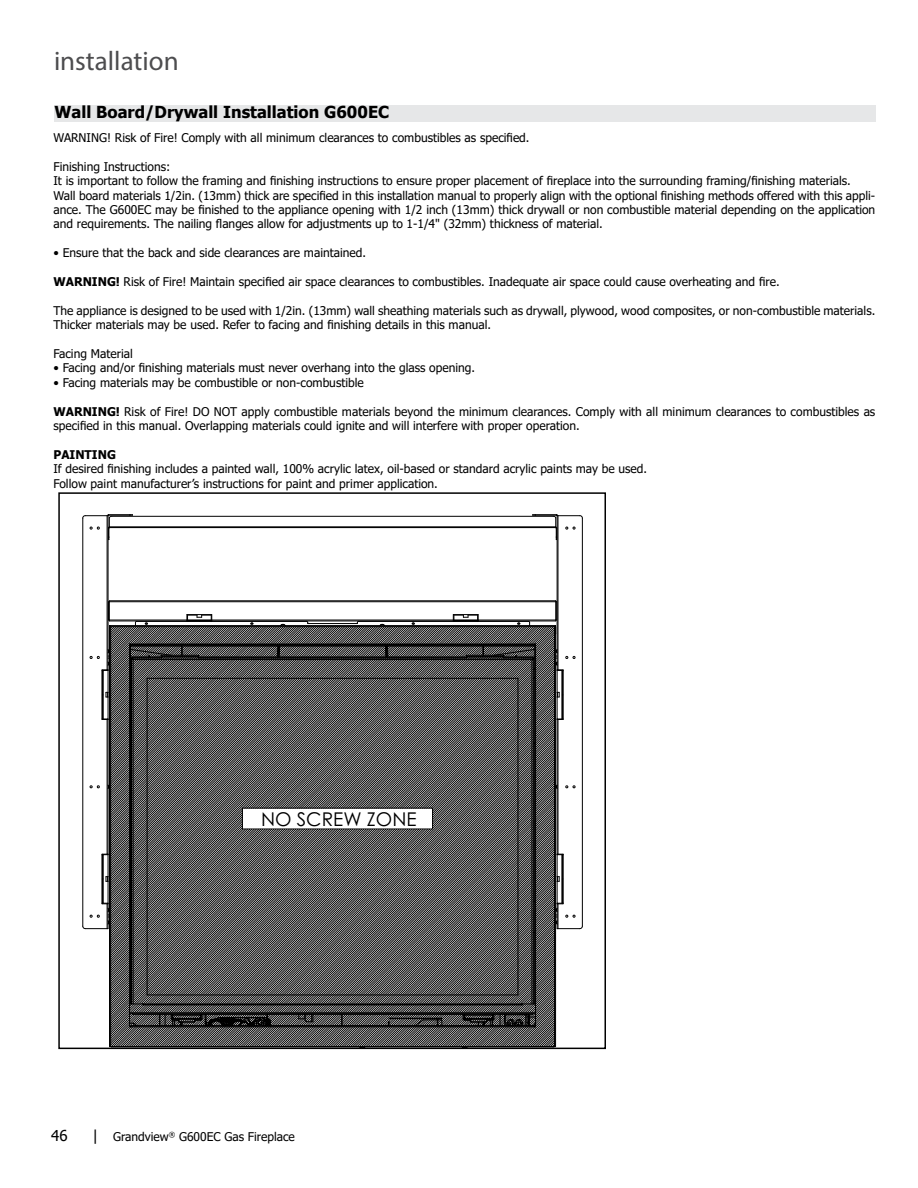
<style>
.page{position:relative;width:918px;height:1188px;background:#fff}
.page>*{position:absolute;margin:0;border:0;box-sizing:border-box;transform-origin:0 0}
.t1{font:27px "Myriad Pro";color:#4d4d4f}
.t2{font:18.9px "Century Gothic";color:#000}
.t3{font:700 16.5px "Tahoma";color:#000}
.t4{font:15px "Tahoma";color:#000}
.t5{font:12px/14.4px "Tahoma";color:#000}
.t6{font:700 12px "Tahoma";color:#000}
.s1{font-weight:700}
.s2{font-size:15px}
</style>
<div class="page">
<div style="left:55px;top:106px;width:821px;height:16px;background:#e6e7e8"></div>
<hr style="left:112px;top:516px;width:441px;height:1px;background:#000">
<hr style="left:109px;top:527px;width:447px;height:1px;background:#000">
<hr style="left:109px;top:600px;width:447px;height:1px;background:#000">
<hr style="left:557px;top:516px;width:1px;height:154px;background:#000">
<hr style="left:582px;top:518px;width:1px;height:408px;background:#000">
<svg style="left:532px;top:514px;width:51px;height:26px"></svg>
<hr style="left:558px;top:516px;width:1px;height:154px;background:#000">
<hr style="left:108px;top:516px;width:1px;height:154px;background:#000">
<hr style="left:107px;top:516px;width:1px;height:154px;background:#000">
<svg style="left:82px;top:514px;width:51px;height:26px"></svg>
<hr style="left:82px;top:518px;width:1px;height:408px;background:#000">
<svg style="left:82px;top:601px;width:501px;height:445px"></svg>
<div style="left:58px;top:492px;width:548px;height:557px;border:2px solid #000"></div>
<h1 class="t1" style="left:54px;top:44px;width:126px">installation</h1>
<h3 class="t3" style="left:55px;top:101px;width:336px">Wall Board/Drywall Installation G600EC</h3>
<p class="t5" style="left:53px;top:131px;width:478px">WARNING! Risk of Fire! Comply with all minimum clearances to combustibles as specified.</p>
<p class="t5" style="left:53px;top:160px;width:823px">Finishing Instructions:<br>It is important to follow the framing and finishing instructions to ensure proper placement of fireplace into the surrounding framing/finishing materials.<br>Wall board materials 1/2in. (13mm) thick are specified in this installation manual to properly align with the optional finishing methods offered with this appli&shy;ance. The G600EC may be finished to the appliance opening with 1/2 inch (13mm) thick drywall or non combustible material depending on the application and requirements. The nailing flanges allow for adjustments up to 1-1/4" (32mm) thickness of material.</p>
<p class="t5" style="left:53px;top:246px;width:314px">• Ensure that the back and side clearances are maintained.</p>
<p class="t5" style="left:53px;top:275px;width:728px"><span class="s1">WARNING!</span> Risk of Fire! Maintain specified air space clearances to combustibles. Inadequate air space could cause overheating and fire.</p>
<p class="t5" style="left:53px;top:304px;width:823px">The appliance is designed to be used with 1/2in. (13mm) wall sheathing materials such as drywall, plywood, wood composites, or non-combustible materials.<br>Thicker materials may be used. Refer to facing and finishing details in this manual.</p>
<p class="t5" style="left:53px;top:347px;width:81px">Facing Material</p>
<p class="t5" style="left:53px;top:362px;width:423px">• Facing and/or finishing materials must never overhang into the glass opening.</p>
<p class="t5" style="left:53px;top:376px;width:312px">• Facing materials may be combustible or non-combustible</p>
<p class="t5" style="left:53px;top:405px;width:823px"><span class="s1">WARNING!</span> Risk of Fire! DO NOT apply combustible materials beyond the minimum clearances. Comply with all minimum clearances to combustibles as specified in this manual. Overlapping materials could ignite and will interfere with proper operation.</p>
<p class="t6" style="left:53px;top:446px;width:64px">PAINTING</p>
<p class="t5" style="left:53px;top:462px;width:595px">If desired finishing includes a painted wall, 100% acrylic latex, oil-based or standard acrylic paints may be used.<br>Follow paint manufacturer’s instructions for paint and primer application.</p>
<h2 class="t2" style="left:261px;top:806px;width:157px">NO SCREW ZONE</h2>
<p class="t4" style="left:51px;top:1126px;width:18px">46</p>
<p class="t5" style="left:92px;top:1131px;width:204px"><span class="s2">|</span> Grandview<sup>®</sup> G600EC Gas Fireplace</p>
</div>
